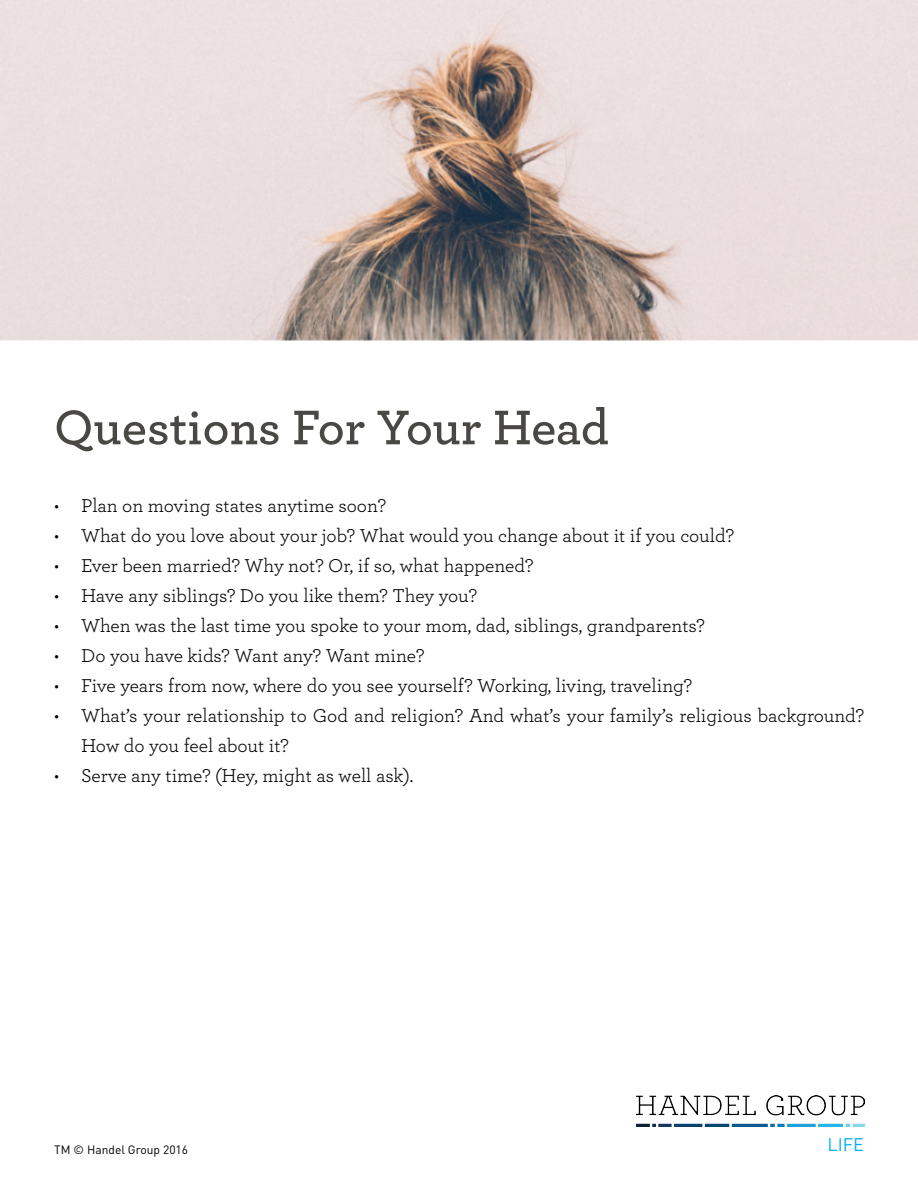
<style>
.page{position:relative;width:918px;height:1188px;background:#fff}
.page>*{position:absolute;margin:0;border:0;box-sizing:border-box;transform-origin:0 0}
.t1{font:600 51px "Archer";color:#494845}
.t2{font:19.5px/30px "Archer";color:#000}
.t3{font:18px "DINOT";color:#00aeef}
.t4{font:12px "DINOT";color:#000}
</style>
<div class="page">
<img style="left:0;top:0;width:918px;height:1127px">
<img style="left:637px;top:1095px;width:227px;height:32px">
<h1 class="t1" style="left:54px;top:389px;width:557px">Questions For Your Head</h1>
<p class="t2" style="left:54px;top:490px;width:334px">• Plan on moving states anytime soon?</p>
<p class="t2" style="left:54px;top:520px;width:682px">• What do you love about your job? What would you change about it if you could?</p>
<p class="t2" style="left:54px;top:550px;width:481px">• Ever been married? Why not? Or, if so, what happened?</p>
<p class="t2" style="left:54px;top:580px;width:425px">• Have any siblings? Do you like them? They you?</p>
<p class="t2" style="left:54px;top:610px;width:652px">• When was the last time you spoke to your mom, dad, siblings, grandparents?</p>
<p class="t2" style="left:54px;top:640px;width:372px">• Do you have kids? Want any? Want mine?</p>
<p class="t2" style="left:54px;top:670px;width:640px">• Five years from now, where do you see yourself? Working, living, traveling?</p>
<p class="t2" style="left:81px;top:700px;width:785px;text-indent:-27px">• What’s your relationship to God and religion? And what’s your family’s religious background?<br>How do you feel about it?</p>
<p class="t2" style="left:54px;top:760px;width:361px">• Serve any time? (Hey, might as well ask).</p>
<p class="t4" style="left:54px;top:1140px;width:135px">TM © Handel Group 2016</p>
<p class="t3" style="left:827px;top:1130px;width:38px">LIFE</p>
</div>
